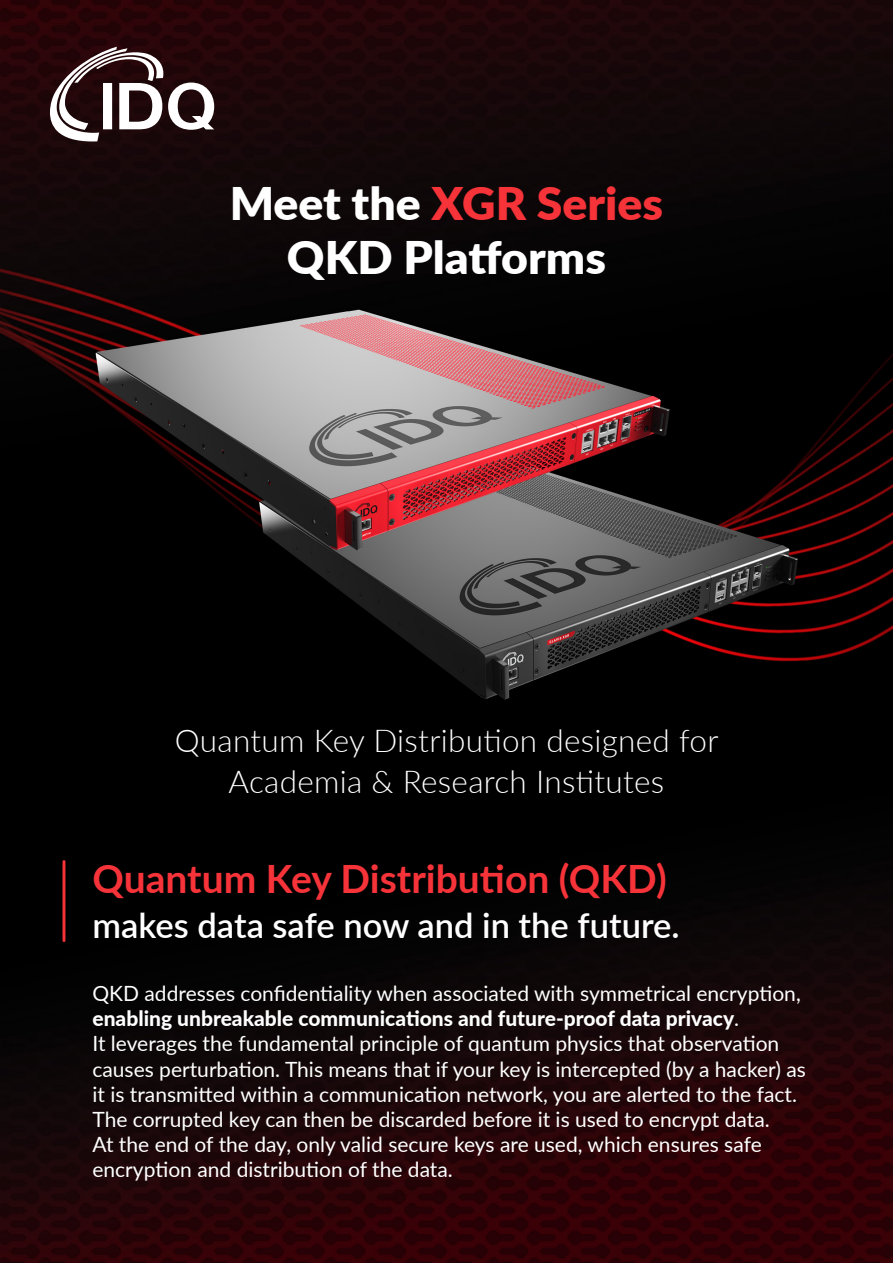
<style>
.page{position:relative;width:893px;height:1263px;background:#fff}
.page>*{position:absolute;margin:0;border:0;box-sizing:border-box;transform-origin:0 0}
.t1{font:900 45px/54px "Lato";color:#fff;text-align:center}
.t2{font:700 39px "Lato";color:#f63339}
.t3{font:600 34.5px "Lato";color:#fff}
.t4{font:300 31.5px/40.5px "Lato";letter-spacing:.01em;color:#fff;text-align:center}
.t5{font:21px/25.2px "Lato";color:#fff}
.s1{color:#f63339}
.s2{font-weight:800}
</style>
<div class="page">
<img style="left:0;top:0;width:893px;height:1263px">
<svg style="left:50px;top:47px;width:164px;height:94px"></svg>
<hr style="left:63px;top:861px;width:2px;height:80px;background:#f63339">
<h1 class="t1" style="left:230px;top:175px;width:435px">Meet the <span class="s1">XGR Series<br></span>QKD Platforms</h1>
<h3 class="t4" style="left:175px;top:719px;width:545px">Quantum Key Distribution designed for<br>Academia &amp; Research Institutes</h3>
<h2 class="t2" style="left:92px;top:850px;width:576px">Quantum Key Distribution (QKD)</h2>
<h3 class="t3" style="left:92px;top:900px;width:589px">makes data safe now and in the future.</h3>
<p class="t5" style="left:92px;top:980px;width:715px">QKD addresses confidentiality when associated with symmetrical encryption, <span class="s2">enabling unbreakable communications and future-proof data privacy</span>.<br>It leverages the fundamental principle of quantum physics that observation causes perturbation. This means that if your key is intercepted (by a hacker) as it is transmitted within a communication network, you are alerted to the fact.<br>The corrupted key can then be discarded before it is used to encrypt data.<br>At the end of the day, only valid secure keys are used, which ensures safe encryption and distribution of the data.</p>
</div>
